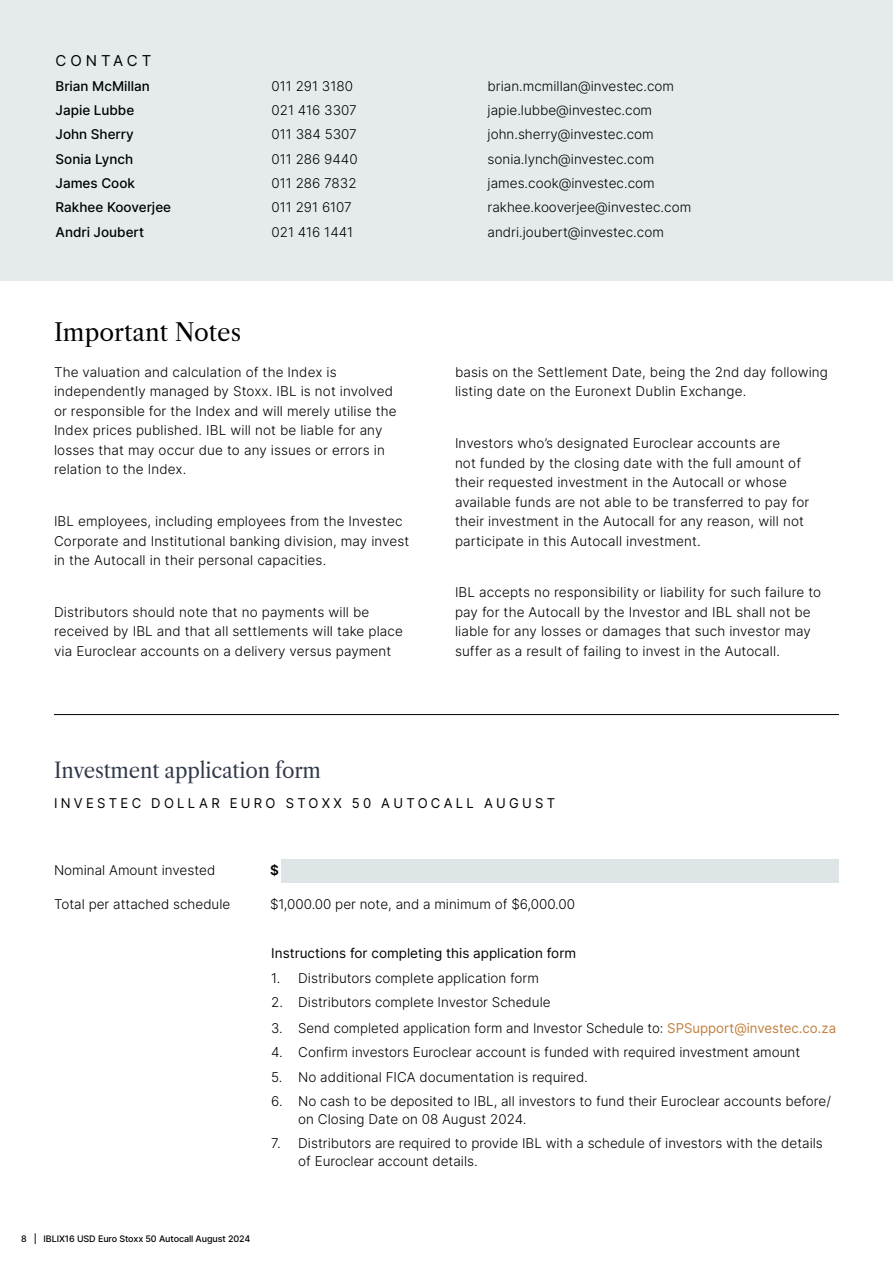
<style>
.page{position:relative;width:893px;height:1263px;background:#fff}
.page>*{position:absolute;margin:0;border:0;box-sizing:border-box;transform-origin:0 0}
.t1{font:24px "Libre Caslon Text";color:#000}
.t2{font:21px "Libre Caslon Text";letter-spacing:-.01em;color:#303849}
.t3{font:15px "Inter";letter-spacing:.26em;color:#000}
.t4{font:300 13.5px/19.5px "Inter";letter-spacing:.01em;color:#000}
.t5{font:500 13.5px "Inter";color:#000}
.t6{font:13.5px "Inter";color:#000}
.t7{font:13.5px "Inter";letter-spacing:.25em;color:#000}
.t8{font:600 13.5px "Inter";color:#000}
.t9{font:500 9px "Inter";letter-spacing:-.01em;color:#000}
.s1{font-weight:400;color:#c1803d}
</style>
<div class="page">
<div style="left:281px;top:860px;width:558px;height:23px;background:#dde5e6"></div>
<hr style="left:54px;top:714px;width:785px;height:1px;background:#000">
<div style="left:0;top:0;width:893px;height:281px;background:#e5ebed"></div>
<p class="t3" style="left:56px;top:50px;width:97px">CONTACT</p>
<p class="t5" style="left:56px;top:76px;width:96px">Brian McMillan</p>
<p class="t4" style="left:272px;top:76px;width:83px">011 291 3180</p>
<p class="t4" style="left:488px;top:76px;width:188px">brian.mcmillan@investec.com</p>
<p class="t5" style="left:56px;top:100px;width:80px">Japie Lubbe</p>
<p class="t4" style="left:272px;top:100px;width:87px">021 416 3307</p>
<p class="t4" style="left:488px;top:100px;width:166px">japie.lubbe@investec.com</p>
<p class="t5" style="left:56px;top:124px;width:80px">John Sherry</p>
<p class="t4" style="left:272px;top:124px;width:87px">011 384 5307</p>
<p class="t4" style="left:488px;top:124px;width:168px">john.sherry@investec.com</p>
<p class="t5" style="left:56px;top:149px;width:79px">Sonia Lynch</p>
<p class="t4" style="left:272px;top:149px;width:88px">011 286 9440</p>
<p class="t4" style="left:488px;top:149px;width:168px">sonia.lynch@investec.com</p>
<p class="t5" style="left:56px;top:173px;width:81px">James Cook</p>
<p class="t4" style="left:272px;top:173px;width:87px">011 286 7832</p>
<p class="t4" style="left:488px;top:173px;width:169px">james.cook@investec.com</p>
<p class="t5" style="left:56px;top:198px;width:117px">Rakhee Kooverjee</p>
<p class="t4" style="left:272px;top:198px;width:82px">011 291 6107</p>
<p class="t4" style="left:488px;top:198px;width:205px">rakhee.kooverjee@investec.com</p>
<p class="t5" style="left:56px;top:222px;width:90px">Andri Joubert</p>
<p class="t4" style="left:272px;top:222px;width:83px">021 416 1441</p>
<p class="t4" style="left:488px;top:222px;width:178px">andri.joubert@investec.com</p>
<h1 class="t1" style="left:54px;top:318px;width:189px">Important Notes</h1>
<p class="t4" style="left:54px;top:362px;width:344px">The valuation and calculation of the Index is independently managed by Stoxx. IBL is not involved or responsible for the Index and will merely utilise the Index prices published. IBL will not be liable for any losses that may occur due to any issues or errors in relation to the Index.</p>
<p class="t4" style="left:54px;top:511px;width:357px">IBL employees, including employees from the Investec<br>Corporate and Institutional banking division, may invest in the Autocall in their personal capacities.</p>
<p class="t4" style="left:54px;top:602px;width:351px">Distributors should note that no payments will be received by IBL and that all settlements will take place via Euroclear accounts on a delivery versus payment</p>
<p class="t4" style="left:455px;top:362px;width:375px">basis on the Settlement Date, being the 2nd day following listing date on the Euronext Dublin Exchange.</p>
<p class="t4" style="left:455px;top:433px;width:356px">Investors who’s designated Euroclear accounts are<br>not funded by the closing date with the full amount of their requested investment in the Autocall or whose available funds are not able to be transferred to pay for their investment in the Autocall for any reason, will not participate in this Autocall investment.</p>
<p class="t4" style="left:455px;top:583px;width:368px">IBL accepts no responsibility or liability for such failure to pay for the Autocall by the Investor and IBL shall not be liable for any losses or damages that such investor may suffer as a result of failing to invest in the Autocall.</p>
<h2 class="t2" style="left:54px;top:757px;width:269px">Investment application form</h2>
<p class="t7" style="left:54px;top:793px;width:503px">INVESTEC DOLLAR EURO STOXX 50 AUTOCALL AUGUST</p>
<p class="t4" style="left:54px;top:860px;width:163px">Nominal Amount invested</p>
<p class="t8" style="left:270px;top:860px;width:10px">$</p>
<p class="t4" style="left:54px;top:894px;width:178px">Total per attached schedule</p>
<p class="t4" style="left:270px;top:894px;width:307px">$1,000.00 per note, and a minimum of $6,000.00</p>
<p class="t6" style="left:271px;top:943px;width:306px">Instructions for completing this application form</p>
<p class="t4" style="left:271px;top:968px;width:269px">1. Distributors complete application form</p>
<p class="t4" style="left:271px;top:992px;width:281px">2. Distributors complete Investor Schedule</p>
<p class="t4" style="left:271px;top:1018px;width:566px">3. Send completed application form and Investor Schedule to: <span class="s1">SPSupport@investec.co.za</span></p>
<p class="t4" style="left:271px;top:1042px;width:530px">4. Confirm investors Euroclear account is funded with required investment amount</p>
<p class="t4" style="left:271px;top:1067px;width:318px">5. No additional FICA documentation is required.</p>
<p class="t4" style="left:298px;top:1092px;width:534px;line-height:18px;text-indent:-27px">6. No cash to be deposited to IBL, all investors to fund their Euroclear accounts before/ on Closing Date on 08 August 2024.</p>
<p class="t4" style="left:298px;top:1134px;width:526px;line-height:18px;text-indent:-27px">7. Distributors are required to provide IBL with a schedule of investors with the details of Euroclear account details.</p>
<p class="t9" style="left:21px;top:1232px;width:231px">8 | IBLIX16 USD Euro Stoxx 50 Autocall August 2024</p>
</div>
